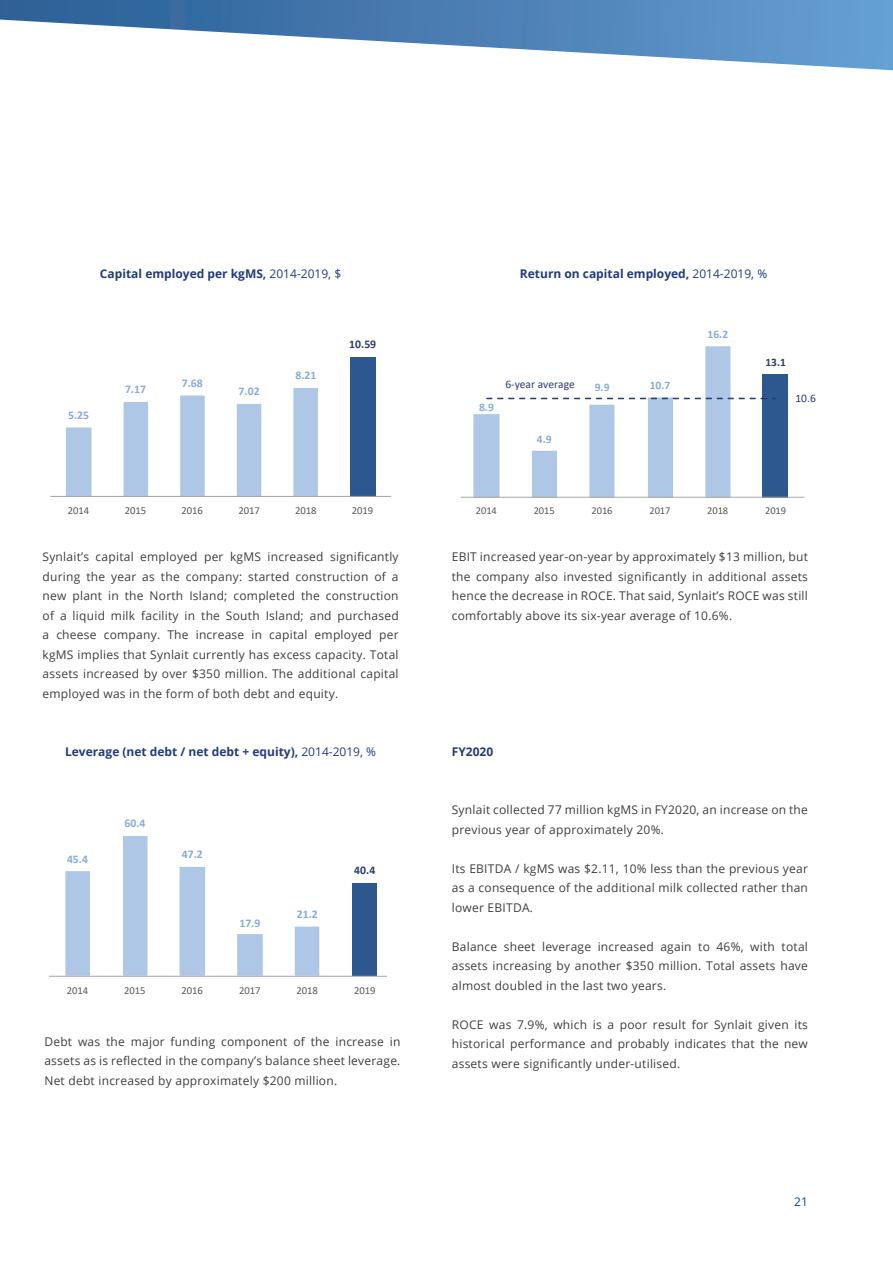
<style>
.page{position:relative;width:893px;height:1263px;background:#fff}
.page>*{position:absolute;margin:0;border:0;box-sizing:border-box;transform-origin:0 0}
.t1{font:12px/19.5px "Open Sans";letter-spacing:.02em;color:#3e3e3f;text-align:justify}
.t2{font:700 12px "Open Sans";color:#223c7b}
.t3{font:12px "Open Sans";color:#0d4880}
.t4{font:700 11.7px "Calibri";color:#87abdb}
.t5{font:700 11.7px "Calibri";color:#2b3f6c}
.t6{font:700 11.55px "Calibri";color:#87abdb}
.t7{font:11.55px "Calibri";color:#2b3f6c}
.t8{font:700 11.55px "Calibri";color:#2a3f6d}
.t9{font:10.65px "Calibri";letter-spacing:-.005em;color:#595959}
.t10{font:10.5px "Calibri";letter-spacing:-.005em;color:#595959}
.s1{font-weight:400}
</style>
<div class="page">
<svg style="left:0;top:0;width:893px;height:71px"></svg>
<div style="left:350px;top:357px;width:26px;height:140px;background:#2c578f"></div>
<svg style="left:66px;top:388px;width:252px;height:108px"></svg>
<hr style="left:50px;top:496px;width:341px;height:1px;background:#a6a6a6">
<div style="left:352px;top:883px;width:25px;height:93px;background:#2c578f"></div>
<svg style="left:65px;top:836px;width:254px;height:140px"></svg>
<hr style="left:49px;top:976px;width:338px;height:1px;background:#a6a6a6">
<div style="left:763px;top:374px;width:25px;height:124px;background:#2c578f"></div>
<hr style="left:461px;top:497px;width:343px;height:1px;background:#a6a6a6">
<svg style="left:473px;top:346px;width:303px;height:152px"></svg>
<div style="left:497px;top:373px;width:91px;height:22px;background:#fff"></div>
<p class="t2" style="left:100px;top:265px;width:243px">Capital employed per kgMS, <span class="s1">2014-2019, $</span></p>
<p class="t4" style="left:68px;top:407px;width:23px">5.25</p>
<p class="t4" style="left:125px;top:381px;width:23px">7.17</p>
<p class="t4" style="left:182px;top:375px;width:23px">7.68</p>
<p class="t4" style="left:239px;top:383px;width:23px">7.02</p>
<p class="t4" style="left:295px;top:367px;width:23px">8.21</p>
<p class="t5" style="left:349px;top:336px;width:28px">10.59</p>
<p class="t9" style="left:68px;top:503px;width:23px">2014</p>
<p class="t9" style="left:125px;top:503px;width:23px">2015</p>
<p class="t9" style="left:182px;top:503px;width:23px">2016</p>
<p class="t9" style="left:238px;top:503px;width:23px">2017</p>
<p class="t9" style="left:295px;top:503px;width:23px">2018</p>
<p class="t9" style="left:352px;top:503px;width:23px">2019</p>
<p class="t1" style="left:43px;top:547px;width:358px">Synlait’s capital employed per kgMS increased significantly during the year as the company: started construction of a new plant in the North Island; completed the construction of a liquid milk facility in the South Island; and purchased a cheese company. The increase in capital employed per kgMS implies that Synlait currently has excess capacity. Total assets increased by over $350 million. The additional capital employed was in the form of both debt and equity.</p>
<p class="t2" style="left:65px;top:743px;width:313px">Leverage (net debt / net debt + equity), <span class="s1">2014-2019, %</span></p>
<p class="t4" style="left:67px;top:850px;width:22px">45.4</p>
<p class="t4" style="left:124px;top:815px;width:22px">60.4</p>
<p class="t4" style="left:182px;top:846px;width:22px">47.2</p>
<p class="t4" style="left:239px;top:914px;width:22px">17.9</p>
<p class="t4" style="left:297px;top:906px;width:22px">21.2</p>
<p class="t5" style="left:354px;top:862px;width:22px">40.4</p>
<p class="t9" style="left:67px;top:983px;width:23px">2014</p>
<p class="t9" style="left:124px;top:983px;width:23px">2015</p>
<p class="t9" style="left:182px;top:983px;width:23px">2016</p>
<p class="t9" style="left:239px;top:983px;width:23px">2017</p>
<p class="t9" style="left:297px;top:983px;width:23px">2018</p>
<p class="t9" style="left:354px;top:983px;width:23px">2019</p>
<p class="t1" style="left:44px;top:1031px;width:358px">Debt was the major funding component of the increase in assets as is reflected in the company’s balance sheet leverage.<br>Net debt increased by approximately $200 million.</p>
<p class="t2" style="left:520px;top:265px;width:249px">Return on capital employed, <span class="s1">2014-2019, %</span></p>
<p class="t6" style="left:479px;top:399px;width:16px">8.9</p>
<p class="t7" style="left:505px;top:376px;width:71px">6-year average</p>
<p class="t6" style="left:537px;top:431px;width:16px">4.9</p>
<p class="t6" style="left:595px;top:379px;width:16px">9.9</p>
<p class="t6" style="left:650px;top:377px;width:22px">10.7</p>
<p class="t6" style="left:708px;top:326px;width:22px">16.2</p>
<p class="t8" style="left:765px;top:354px;width:22px">13.1</p>
<p class="t7" style="left:795px;top:390px;width:22px">10.6</p>
<p class="t10" style="left:476px;top:504px;width:22px">2014</p>
<p class="t10" style="left:534px;top:504px;width:22px">2015</p>
<p class="t10" style="left:592px;top:504px;width:22px">2016</p>
<p class="t10" style="left:649px;top:504px;width:22px">2017</p>
<p class="t10" style="left:707px;top:504px;width:22px">2018</p>
<p class="t10" style="left:765px;top:504px;width:22px">2019</p>
<p class="t1" style="left:452px;top:547px;width:358px">EBIT increased year-on-year by approximately $13 million, but the company also invested significantly in additional assets hence the decrease in ROCE. That said, Synlait’s ROCE was still comfortably above its six-year average of 10.6%.</p>
<p class="t2" style="left:452px;top:743px;width:43px">FY2020</p>
<p class="t1" style="left:452px;top:800px;width:358px">Synlait collected 77 million kgMS in FY2020, an increase on the previous year of approximately 20%.</p>
<p class="t1" style="left:452px;top:858px;width:358px">Its EBITDA / kgMS was $2.11, 10% less than the previous year as a consequence of the additional milk collected rather than lower EBITDA.</p>
<p class="t1" style="left:452px;top:936px;width:358px">Balance sheet leverage increased again to 46%, with total assets increasing by another $350 million. Total assets have almost doubled in the last two years.</p>
<p class="t1" style="left:452px;top:1014px;width:358px">ROCE was 7.9%, which is a poor result for Synlait given its historical performance and probably indicates that the new assets were significantly under-utilised.</p>
<p class="t3" style="left:794px;top:1193px;width:15px">21</p>
</div>
